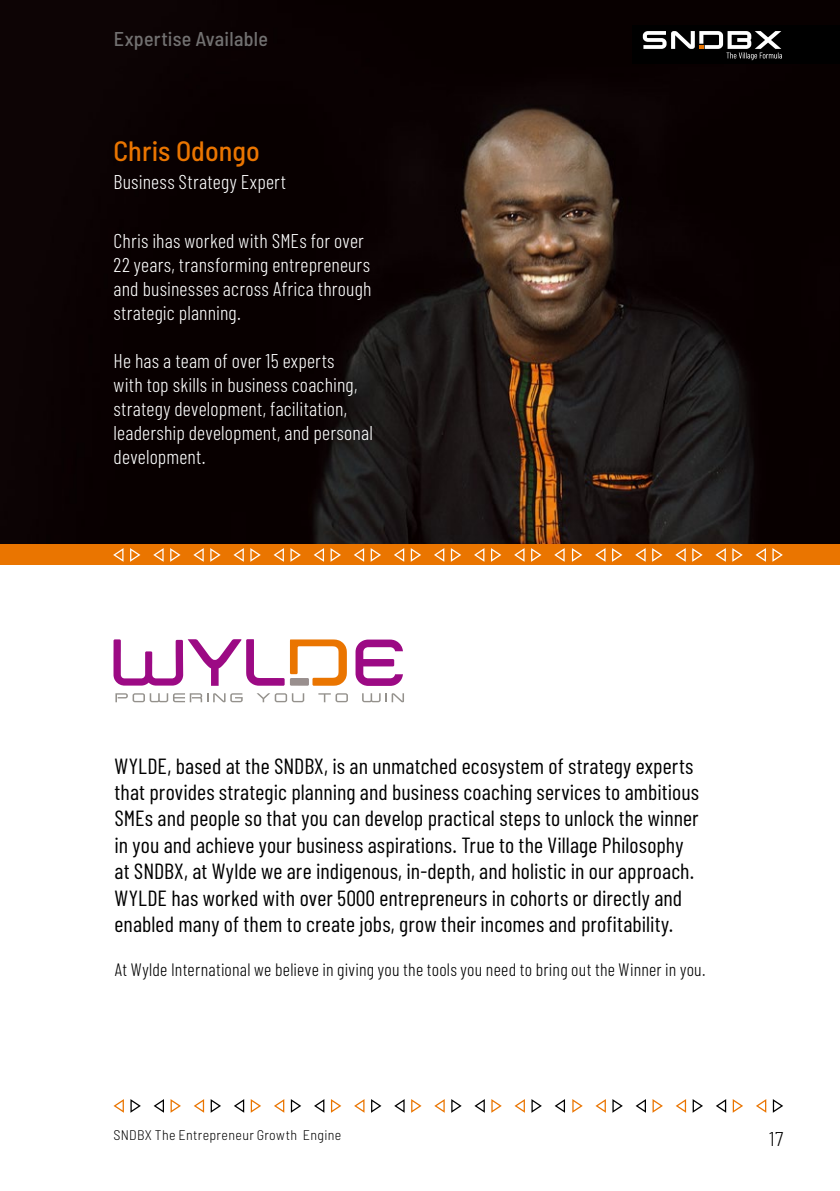
<style>
.page{position:relative;width:840px;height:1191px;background:#fff}
.page>*{position:absolute;margin:0;border:0;box-sizing:border-box;transform-origin:0 0}
.t1{font:500 semi-condensed 28px "Barlow";color:#ea7500}
.t2{font:22px/26.4px "Barlow Condensed";letter-spacing:.005em;color:#000}
.t3{font:300 20px/24px "Barlow Condensed";letter-spacing:.01em;color:#fff}
.t4{font:500 semi-condensed 20px "Barlow";letter-spacing:.01em;color:#727171}
.t5{font:300 semi-condensed 20px "Barlow";color:#000}
.t6{font:300 18px "Barlow Condensed";letter-spacing:.015em;color:#000}
.t7{font:300 semi-condensed 14px "Barlow";letter-spacing:.025em;color:#000}
</style>
<div class="page">
<img style="left:0;top:0;width:1px;height:544px">
<img style="left:1px;top:0;width:838px;height:544px">
<div style="left:631px;top:26px;width:208px;height:38px;background:#000"></div>
<svg style="left:642px;top:31px;width:139px;height:29px"></svg>
<svg style="left:113px;top:1099px;width:11px;height:13px"></svg>
<svg style="left:130px;top:1099px;width:11px;height:13px"></svg>
<svg style="left:153px;top:1099px;width:11px;height:13px"></svg>
<svg style="left:170px;top:1099px;width:11px;height:13px"></svg>
<svg style="left:193px;top:1099px;width:11px;height:13px"></svg>
<svg style="left:210px;top:1099px;width:11px;height:13px"></svg>
<svg style="left:234px;top:1099px;width:10px;height:13px"></svg>
<svg style="left:250px;top:1099px;width:11px;height:13px"></svg>
<svg style="left:274px;top:1099px;width:10px;height:13px"></svg>
<svg style="left:291px;top:1099px;width:10px;height:13px"></svg>
<svg style="left:314px;top:1099px;width:10px;height:13px"></svg>
<svg style="left:331px;top:1099px;width:10px;height:13px"></svg>
<svg style="left:354px;top:1099px;width:10px;height:13px"></svg>
<svg style="left:371px;top:1099px;width:10px;height:13px"></svg>
<svg style="left:394px;top:1099px;width:10px;height:13px"></svg>
<svg style="left:411px;top:1099px;width:10px;height:13px"></svg>
<svg style="left:434px;top:1099px;width:10px;height:13px"></svg>
<svg style="left:451px;top:1099px;width:10px;height:13px"></svg>
<svg style="left:474px;top:1099px;width:10px;height:13px"></svg>
<svg style="left:491px;top:1099px;width:10px;height:13px"></svg>
<svg style="left:514px;top:1099px;width:10px;height:13px"></svg>
<svg style="left:531px;top:1099px;width:10px;height:13px"></svg>
<svg style="left:554px;top:1099px;width:10px;height:13px"></svg>
<svg style="left:572px;top:1099px;width:10px;height:13px"></svg>
<svg style="left:595px;top:1099px;width:10px;height:13px"></svg>
<svg style="left:612px;top:1099px;width:10px;height:13px"></svg>
<svg style="left:635px;top:1099px;width:10px;height:13px"></svg>
<svg style="left:652px;top:1099px;width:10px;height:13px"></svg>
<svg style="left:675px;top:1100px;width:10px;height:12px"></svg>
<svg style="left:692px;top:1099px;width:10px;height:13px"></svg>
<svg style="left:716px;top:1100px;width:9px;height:12px"></svg>
<svg style="left:732px;top:1099px;width:10px;height:13px"></svg>
<svg style="left:756px;top:1100px;width:9px;height:12px"></svg>
<svg style="left:772px;top:1099px;width:10px;height:13px"></svg>
<svg style="left:355px;top:639px;width:48px;height:47px"></svg>
<svg style="left:290px;top:639px;width:56px;height:46px"></svg>
<svg style="left:113px;top:639px;width:171px;height:47px"></svg>
<svg style="left:115px;top:693px;width:127px;height:9px"></svg>
<svg style="left:257px;top:693px;width:47px;height:9px"></svg>
<svg style="left:318px;top:693px;width:30px;height:9px"></svg>
<svg style="left:362px;top:693px;width:42px;height:9px"></svg>
<div style="left:0;top:544px;width:839px;height:21px;background:#ea7500"></div>
<svg style="left:113px;top:548px;width:10px;height:14px"></svg>
<svg style="left:130px;top:548px;width:10px;height:14px"></svg>
<svg style="left:153px;top:548px;width:10px;height:14px"></svg>
<svg style="left:170px;top:548px;width:10px;height:14px"></svg>
<svg style="left:193px;top:548px;width:10px;height:14px"></svg>
<svg style="left:210px;top:548px;width:10px;height:14px"></svg>
<svg style="left:233px;top:548px;width:11px;height:14px"></svg>
<svg style="left:250px;top:548px;width:10px;height:14px"></svg>
<svg style="left:273px;top:548px;width:11px;height:14px"></svg>
<svg style="left:290px;top:548px;width:11px;height:14px"></svg>
<svg style="left:313px;top:548px;width:11px;height:14px"></svg>
<svg style="left:330px;top:548px;width:11px;height:14px"></svg>
<svg style="left:354px;top:548px;width:10px;height:14px"></svg>
<svg style="left:370px;top:548px;width:11px;height:14px"></svg>
<svg style="left:394px;top:548px;width:10px;height:14px"></svg>
<svg style="left:410px;top:548px;width:11px;height:14px"></svg>
<svg style="left:434px;top:548px;width:10px;height:14px"></svg>
<svg style="left:450px;top:548px;width:11px;height:14px"></svg>
<svg style="left:474px;top:548px;width:10px;height:14px"></svg>
<svg style="left:491px;top:548px;width:10px;height:14px"></svg>
<svg style="left:514px;top:548px;width:10px;height:14px"></svg>
<svg style="left:531px;top:548px;width:10px;height:14px"></svg>
<svg style="left:554px;top:548px;width:10px;height:14px"></svg>
<svg style="left:571px;top:548px;width:11px;height:14px"></svg>
<svg style="left:595px;top:548px;width:10px;height:14px"></svg>
<svg style="left:612px;top:548px;width:10px;height:14px"></svg>
<svg style="left:635px;top:548px;width:10px;height:14px"></svg>
<svg style="left:652px;top:548px;width:10px;height:14px"></svg>
<svg style="left:675px;top:548px;width:10px;height:14px"></svg>
<svg style="left:692px;top:548px;width:10px;height:14px"></svg>
<svg style="left:715px;top:548px;width:10px;height:14px"></svg>
<svg style="left:732px;top:548px;width:10px;height:14px"></svg>
<svg style="left:755px;top:548px;width:10px;height:13px"></svg>
<svg style="left:772px;top:548px;width:10px;height:14px"></svg>
<p class="t4" style="left:114px;top:26px;width:155px">Expertise Available</p>
<p class="t1" style="left:113px;top:134px;width:148px">Chris Odongo</p>
<p class="t3" style="left:113px;top:169px;width:174px">Business Strategy Expert</p>
<p class="t3" style="left:113px;top:228px;width:259px">Chris ihas worked with SMEs for over 22 years, transforming entrepreneurs and businesses across Africa through strategic planning.</p>
<p class="t3" style="left:113px;top:348px;width:260px">He has a team of over 15 experts<br>with top skills in business coaching, strategy development, facilitation, leadership development, and personal development.</p>
<p class="t2" style="left:114px;top:752px;width:585px">WYLDE, based at the SNDBX, is an unmatched ecosystem of strategy experts that provides strategic planning and business coaching services to ambitious SMEs and people so that you can develop practical steps to unlock the winner in you and achieve your business aspirations. True to the Village Philosophy at SNDBX, at Wylde we are indigenous, in-depth, and holistic in our approach.<br>WYLDE has worked with over 5000 entrepreneurs in cohorts or directly and enabled many of them to create jobs, grow their incomes and profitability.</p>
<p class="t6" style="left:114px;top:958px;width:592px">At Wylde International we believe in giving you the tools you need to bring out the Winner in you.</p>
<p class="t7" style="left:113px;top:1126px;width:229px">SNDBX The Entrepreneur Growth Engine</p>
<p class="t5" style="left:768px;top:1126px;width:16px">17</p>
</div>
